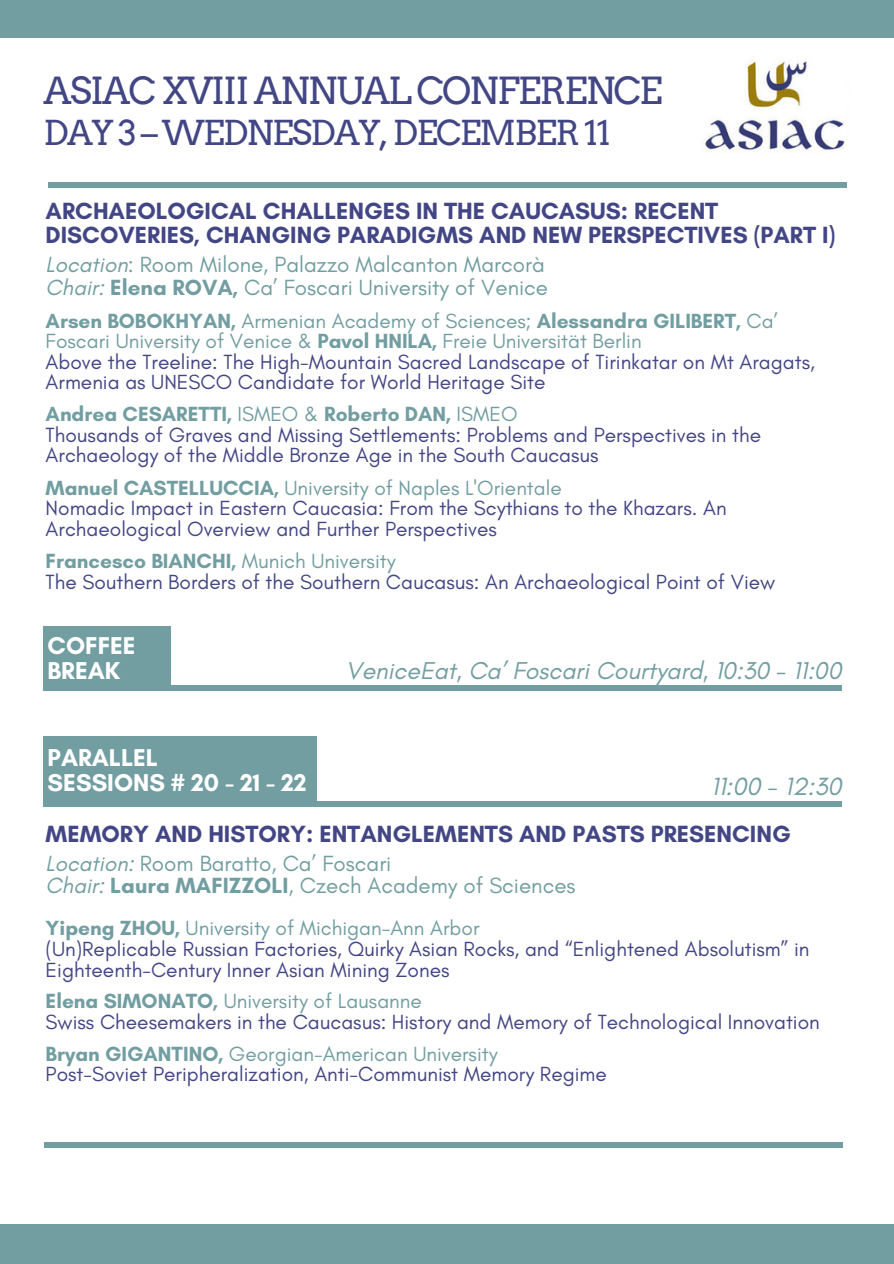
<style>
.page{position:relative;width:894px;height:1264px;background:#fff}
.page>*{position:absolute;margin:0;border:0;box-sizing:border-box;transform-origin:0 0}
.t1{font:37.35px "Arvo";letter-spacing:-.05em;color:#434684}
.t2{font:34.35px "Arvo";letter-spacing:-.05em;color:#434684}
.t3{font:italic 25.35px "Glacial Indifference";color:#729ea1}
.t4{font:italic 24.75px "Glacial Indifference";color:#729ea1}
.t5{font:700 24.75px/24.8px "Glacial Indifference";color:#fff}
.t6{font:700 23.85px/23.7px "Glacial Indifference";color:#434684}
.t7{font:22.35px/22.4px "Glacial Indifference";color:#729ea1}
.t8{font:20.85px/20.5px "Glacial Indifference";color:#434684}
.s1{font-style:italic}
.s2{font-weight:700}
.s3{font-weight:700;color:#729ea1}
.s4{color:#729ea1}
</style>
<div class="page">
<div style="left:48px;top:182px;width:798px;height:5px;background:#729ea1"></div>
<div style="left:44px;top:626px;width:127px;height:62px;background:#729ea1"></div>
<div style="left:0;top:1224px;width:893px;height:39px;background:#729ea1"></div>
<div style="left:0;top:0;width:893px;height:38px;background:#729ea1"></div>
<img style="left:703px;top:60px;width:142px;height:91px">
<div style="left:43px;top:736px;width:273px;height:68px;background:#729ea1"></div>
<div style="left:43px;top:801px;width:798px;height:5px;background:#729ea1"></div>
<div style="left:43px;top:685px;width:798px;height:5px;background:#729ea1"></div>
<div style="left:44px;top:1142px;width:798px;height:5px;background:#729ea1"></div>
<h1 class="t1" style="left:44px;top:69px;width:620px">ASIAC XVIII ANNUAL CONFERENCE</h1>
<h1 class="t2" style="left:44px;top:112px;width:568px">DAY 3 – WEDNESDAY, DECEMBER 11</h1>
<p class="t6" style="left:46px;top:199px;width:791px">ARCHAEOLOGICAL CHALLENGES IN THE CAUCASUS: RECENT<br>DISCOVERIES, CHANGING PARADIGMS AND NEW PERSPECTIVES (PART I)</p>
<p class="t7" style="left:46px;top:253px;width:504px"><span class="s1">Location</span>: Room Milone, Palazzo Malcanton Marcorà<br><span class="s1">Chair:</span> <span class="s2">Elena ROVA,</span> Ca’ Foscari University of Venice</p>
<p class="t8" style="left:46px;top:310px;width:770px"><span class="s3">Arsen BOBOKHYAN,</span> <span class="s4">Armenian Academy of Sciences;</span> <span class="s3">Alessandra GILIBERT,</span> <span class="s4">Ca’ Foscari University of Venice &amp;</span> <span class="s3">Pavol HNILA,</span> <span class="s4">Freie Universität Berlin<br></span>Above the Treeline: The High-Mountain Sacred Landscape of Tirinkatar on Mt Aragats, Armenia as UNESCO Candidate for World Heritage Site</p>
<p class="t8" style="left:46px;top:404px;width:716px"><span class="s3">Andrea CESARETTI,</span> <span class="s4">ISMEO &amp;</span> <span class="s3">Roberto DAN,</span> <span class="s4">ISMEO<br></span>Thousands of Graves and Missing Settlements: Problems and Perspectives in the<br>Archaeology of the Middle Bronze Age in the South Caucasus</p>
<p class="t8" style="left:46px;top:477px;width:682px"><span class="s3">Manuel CASTELLUCCIA,</span> <span class="s4">University of Naples L'Orientale<br></span>Nomadic Impact in Eastern Caucasia: From the Scythians to the Khazars. An<br>Archaeological Overview and Further Perspectives</p>
<p class="t8" style="left:46px;top:550px;width:731px"><span class="s3">Francesco BIANCHI,</span> <span class="s4">Munich University<br></span>The Southern Borders of the Southern Caucasus: An Archaeological Point of View</p>
<p class="t5" style="left:48px;top:633px;width:90px">COFFEE<br>BREAK</p>
<h3 class="t5" style="left:48px;top:744px;width:260px">PARALLEL<br>SESSIONS # 20 - 21 - 22</h3>
<h2 class="t4" style="left:346px;top:655px;width:497px">VeniceEat, Ca’ Foscari Courtyard, 10:30 - 11:00</h2>
<p class="t3" style="left:710px;top:770px;width:132px">11:00 - 12:30</p>
<p class="t6" style="left:46px;top:822px;width:746px">MEMORY AND HISTORY: ENTANGLEMENTS AND PASTS PRESENCING</p>
<p class="t7" style="left:46px;top:851px;width:531px"><span class="s1">Location:</span> Room Baratto, Ca’ Foscari<br><span class="s1">Chair:</span> <span class="s2">Laura MAFIZZOLI</span>, Czech Academy of Sciences</p>
<p class="t8" style="left:46px;top:917px;width:765px"><span class="s3">Yipeng ZHOU,</span> <span class="s4">University of Michigan-Ann Arbor<br></span>(Un)Replicable Russian Factories, Quirky Asian Rocks, and “Enlightened Absolutism” in<br>Eighteenth-Century Inner Asian Mining Zones</p>
<p class="t8" style="left:46px;top:990px;width:775px"><span class="s3">Elena SIMONATO,</span> <span class="s4">University of Lausanne<br></span>Swiss Cheesemakers in the Caucasus: History and Memory of Technological Innovation</p>
<p class="t8" style="left:46px;top:1042px;width:562px"><span class="s3">Bryan GIGANTINO,</span> <span class="s4">Georgian-American University<br></span>Post-Soviet Peripheralization, Anti-Communist Memory Regime</p>
</div>
